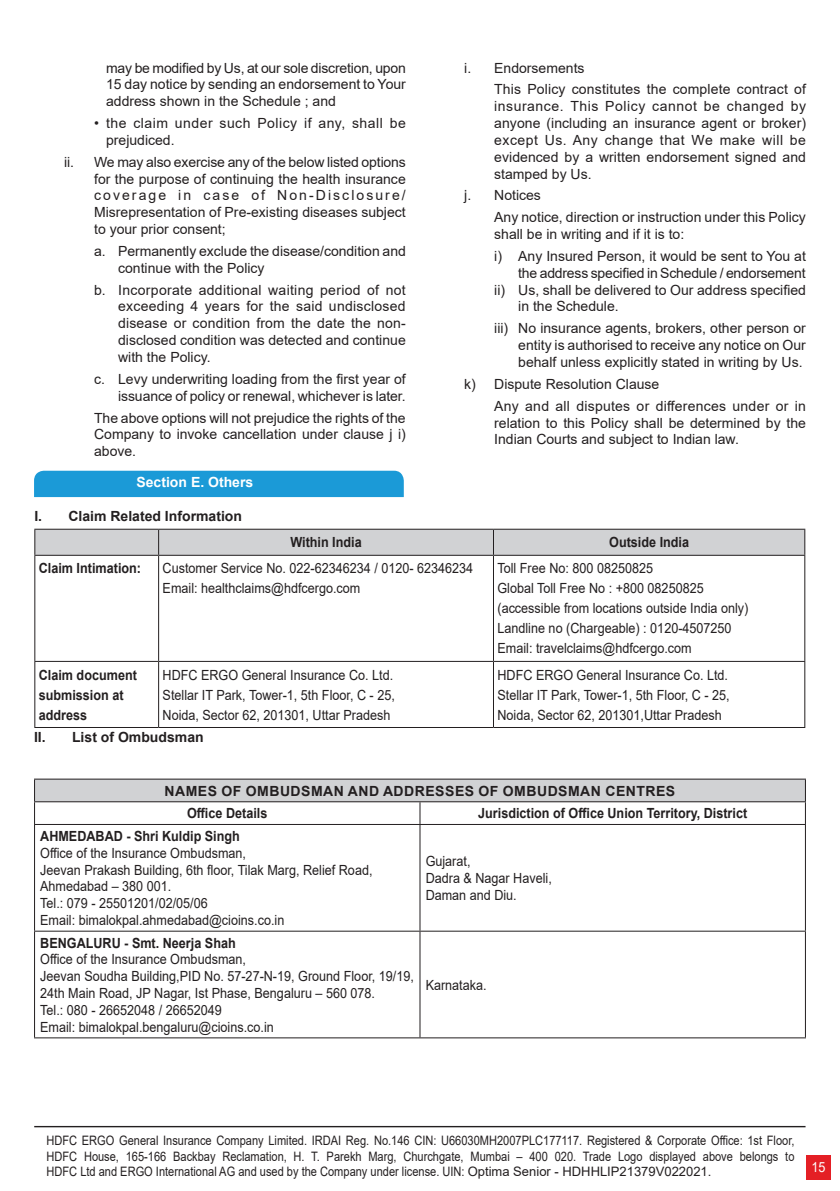
<style>
.page{position:relative;width:840px;height:1191px;background:#fff}
.page>*{position:absolute;margin:0;border:0;box-sizing:border-box;transform-origin:0 0}
.t1{font:14px/16.8px "Arial";color:#231f20;text-align:justify}
.t2{font:14px/16.8px "Arial";color:#231f20;scale:.9 1}
.t3{font:700 14px/20px "Arial";color:#231f20;scale:.9 1}
.t4{font:14px/16.8px "Arial";letter-spacing:.035em;color:#231f20}
.t5{font:700 14px "Arial";letter-spacing:.035em;color:#231f20}
.t6{font:700 14px "Arial";color:#231f20}
.t7{font:700 14px "Arial";color:#fff}
.t8{font:14px "Arial";color:#fff;scale:.9 1}
.t9{font:13px/15.6px "Arial";color:#231f20;text-align:justify;scale:.85 1}
</style>
<div class="page">
<div style="left:805px;top:1155px;width:25px;height:25px;background:#e41f25"></div>
<hr style="left:34px;top:1126px;width:771px;height:1px;background:#231f20">
<div style="left:34px;top:471px;width:369px;height:26px;background:#1b9ad7"></div>
<svg style="left:34px;top:529px;width:770px;height:26px;background:#cacacc"></svg>
<hr style="left:34px;top:555px;width:124px;height:1px;background:#231f20">
<hr style="left:34px;top:556px;width:1px;height:105px;background:#231f20">
<hr style="left:158px;top:555px;width:335px;height:1px;background:#231f20">
<hr style="left:158px;top:556px;width:1px;height:105px;background:#231f20">
<hr style="left:493px;top:555px;width:311px;height:1px;background:#231f20">
<hr style="left:492px;top:556px;width:1px;height:105px;background:#231f20">
<hr style="left:803px;top:556px;width:1px;height:105px;background:#231f20">
<hr style="left:34px;top:661px;width:124px;height:1px;background:#231f20">
<hr style="left:34px;top:662px;width:1px;height:65px;background:#231f20">
<hr style="left:158px;top:661px;width:335px;height:1px;background:#231f20">
<hr style="left:158px;top:662px;width:1px;height:65px;background:#231f20">
<hr style="left:493px;top:661px;width:311px;height:1px;background:#231f20">
<hr style="left:492px;top:662px;width:1px;height:65px;background:#231f20">
<hr style="left:803px;top:662px;width:1px;height:65px;background:#231f20">
<hr style="left:34px;top:727px;width:124px;height:1px;background:#231f20">
<hr style="left:158px;top:727px;width:335px;height:1px;background:#231f20">
<hr style="left:493px;top:727px;width:311px;height:1px;background:#231f20">
<div style="left:35px;top:779px;width:770px;height:22px;background:#d1d2d4"></div>
<hr style="left:34px;top:778px;width:386px;height:1px;background:#231f20">
<hr style="left:420px;top:778px;width:385px;height:1px;background:#231f20">
<svg style="left:34px;top:779px;width:1px;height:45px"></svg>
<svg style="left:419px;top:802px;width:1px;height:22px"></svg>
<svg style="left:804px;top:779px;width:1px;height:45px"></svg>
<hr style="left:34px;top:825px;width:1px;height:105px;background:#231f20">
<hr style="left:419px;top:825px;width:1px;height:105px;background:#231f20">
<hr style="left:804px;top:825px;width:1px;height:105px;background:#231f20">
<hr style="left:34px;top:931px;width:1px;height:106px;background:#231f20">
<hr style="left:419px;top:931px;width:1px;height:106px;background:#231f20">
<hr style="left:804px;top:931px;width:1px;height:106px;background:#231f20">
<hr style="left:34px;top:801px;width:386px;height:1px;background:#231f20">
<hr style="left:420px;top:801px;width:385px;height:1px;background:#231f20">
<hr style="left:34px;top:824px;width:386px;height:1px;background:#231f20">
<hr style="left:420px;top:824px;width:385px;height:1px;background:#231f20">
<hr style="left:34px;top:930px;width:386px;height:1px;background:#231f20">
<hr style="left:420px;top:930px;width:385px;height:1px;background:#231f20">
<hr style="left:34px;top:1037px;width:386px;height:1px;background:#231f20">
<hr style="left:420px;top:1037px;width:385px;height:1px;background:#231f20">
<p class="t1" style="left:106px;top:59px;width:301px">may be modified by Us, at our sole discretion, upon 15 day notice by sending an endorsement to Your address shown in the Schedule ; and</p>
<p class="t4" style="left:106px;top:115px;width:301px;text-indent:-12px">• the claim under such Policy if any, shall be prejudiced.</p>
<p class="t1" style="left:94px;top:153px;width:313px;text-indent:-30px">ii. We may also exercise any of the below listed options for the purpose of continuing the health insurance coverage in case of Non-Disclosure/ Misrepresentation of Pre-existing diseases subject to your prior consent;</p>
<p class="t1" style="left:118px;top:242px;width:289px;text-indent:-24px">a. Permanently exclude the disease/condition and continue with the Policy</p>
<p class="t1" style="left:118px;top:281px;width:289px;text-indent:-24px">b. Incorporate additional waiting period of not exceeding 4 years for the said undisclosed disease or condition from the date the non&shy;disclosed condition was detected and continue with the Policy.</p>
<p class="t1" style="left:94px;top:370px;width:313px;text-align:right">c. Levy underwriting loading from the first year of issuance of policy or renewal, whichever is later.</p>
<p class="t1" style="left:94px;top:409px;width:313px">The above options will not prejudice the rights of the Company to invoke cancellation under clause j i) above.</p>
<p class="t7" style="left:136px;top:472px;width:118px">Section E. Others</p>
<p class="t6" style="left:34px;top:506px;width:209px">I. Claim Related Information</p>
<p class="t1" style="left:464px;top:59px;width:122px">i. Endorsements</p>
<p class="t1" style="left:494px;top:81px;width:313px">This Policy constitutes the complete contract of insurance. This Policy cannot be changed by anyone (including an insurance agent or broker) except Us. Any change that We make will be evidenced by a written endorsement signed and stamped by Us.</p>
<p class="t1" style="left:464px;top:187px;width:78px">j. Notices</p>
<p class="t1" style="left:494px;top:209px;width:313px">Any notice, direction or instruction under this Policy shall be in writing and if it is to:</p>
<p class="t1" style="left:494px;top:248px;width:313px">i) Any Insured Person, it would be sent to You at</p>
<p class="t1" style="left:518px;top:264px;width:289px">the address specified in Schedule / endorsement</p>
<p class="t1" style="left:494px;top:281px;width:313px">ii) Us, shall be delivered to Our address specified</p>
<p class="t1" style="left:518px;top:298px;width:102px">in the Schedule.</p>
<p class="t1" style="left:518px;top:320px;width:289px;text-indent:-24px">iii) No insurance agents, brokers, other person or entity is authorised to receive any notice on Our behalf unless explicitly stated in writing by Us.</p>
<p class="t1" style="left:464px;top:375px;width:196px">k) Dispute Resolution Clause</p>
<p class="t1" style="left:494px;top:397px;width:313px">Any and all disputes or differences under or in relation to this Policy shall be determined by the Indian Courts and subject to Indian law.</p>
<p class="t3" style="left:290px;top:532px;width:81px">Within India</p>
<p class="t3" style="left:609px;top:532px;width:90px">Outside India</p>
<p class="t3" style="left:39px;top:558px;width:115px">Claim Intimation:</p>
<p class="t2" style="left:162px;top:560px;width:346px">Customer Service No. 022-62346234 / 0120- 62346234</p>
<p class="t2" style="left:162px;top:580px;width:221px">Email: healthclaims@hdfcergo.com</p>
<p class="t3" style="left:39px;top:665px;width:110px">Claim document submission at address</p>
<p class="t2" style="left:162px;top:666px;width:257px">HDFC ERGO General Insurance Co. Ltd.</p>
<p class="t2" style="left:162px;top:686px;width:259px">Stellar IT Park, Tower-1, 5th Floor, C - 25,</p>
<p class="t2" style="left:162px;top:706px;width:254px">Noida, Sector 62, 201301, Uttar Pradesh</p>
<p class="t6" style="left:34px;top:727px;width:171px">II. List of Ombudsman</p>
<p class="t2" style="left:497px;top:560px;width:174px">Toll Free No: 800 08250825</p>
<p class="t2" style="left:497px;top:580px;width:230px">Global Toll Free No : +800 08250825</p>
<p class="t2" style="left:497px;top:598px;width:280px;line-height:20px">(accessible from locations outside India only)<br>Landline no (Chargeable) : 0120-4507250<br>Email: travelclaims@hdfcergo.com</p>
<p class="t2" style="left:497px;top:666px;width:257px">HDFC ERGO General Insurance Co. Ltd.</p>
<p class="t2" style="left:497px;top:686px;width:259px">Stellar IT Park, Tower-1, 5th Floor, C - 25,</p>
<p class="t2" style="left:497px;top:706px;width:251px">Noida, Sector 62, 201301,Uttar Pradesh</p>
<p class="t5" style="left:164px;top:780px;width:512px">NAMES OF OMBUDSMAN AND ADDRESSES OF OMBUDSMAN CENTRES</p>
<p class="t3" style="left:187px;top:803px;width:91px">Office Details</p>
<p class="t3" style="left:478px;top:803px;width:300px">Jurisdiction of Office Union Territory, District</p>
<p class="t3" style="left:40px;top:826px;width:223px">AHMEDABAD - Shri Kuldip Singh</p>
<p class="t2" style="left:40px;top:844px;width:370px">Office of the Insurance Ombudsman,<br>Jeevan Prakash Building, 6th floor, Tilak Marg, Relief Road, Ahmedabad – 380 001.<br>Tel.: 079 - 25501201/02/05/06<br>Email: bimalokpal.ahmedabad@cioins.co.in</p>
<p class="t2" style="left:425px;top:852px;width:51px">Gujarat,</p>
<p class="t2" style="left:425px;top:869px;width:142px">Dadra &amp; Nagar Haveli,</p>
<p class="t2" style="left:425px;top:886px;width:103px">Daman and Diu.</p>
<p class="t3" style="left:40px;top:932px;width:219px">BENGALURU - Smt. Neerja Shah</p>
<p class="t2" style="left:40px;top:951px;width:416px">Office of the Insurance Ombudsman,<br>Jeevan Soudha Building,PID No. 57-27-N-19, Ground Floor, 19/19, 24th Main Road, JP Nagar, Ist Phase, Bengaluru – 560 078.<br>Tel.: 080 - 26652048 / 26652049<br>Email: bimalokpal.bengaluru@cioins.co.in</p>
<p class="t2" style="left:425px;top:976px;width:69px">Karnataka.</p>
<p class="t9" style="left:46px;top:1132px;width:880px">HDFC ERGO General Insurance Company Limited. IRDAI Reg. No.146 CIN: U66030MH2007PLC177117. Registered &amp; Corporate Office: 1st Floor, HDFC House, 165-166 Backbay Reclamation, H. T. Parekh Marg, Churchgate, Mumbai – 400 020. Trade Logo displayed above belongs to HDFC Ltd and ERGO International AG and used by the Company under license. UIN: Optima Senior - HDHHLIP21379V022021.</p>
<p class="t8" style="left:811px;top:1157px;width:17px">15</p>
</div>
